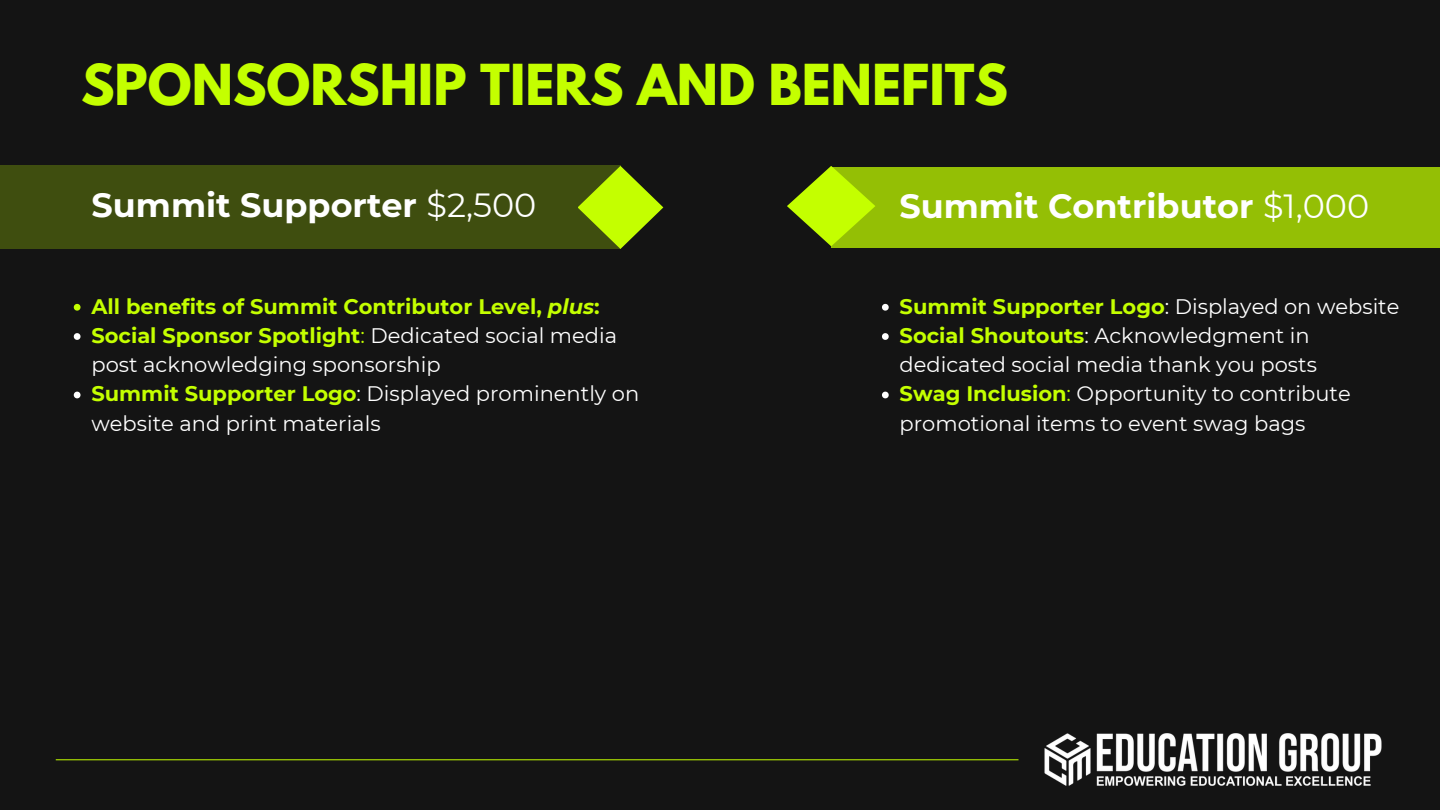
<style>
.page{position:relative;width:1440px;height:810px;background:#141414}
.page>*{position:absolute;margin:0;border:0;box-sizing:border-box;transform-origin:0 0}
.t1{font:700 50px "League Spartan";color:#c4ff00}
.t2{font:700 33.4px "Montserrat";color:#fff}
.t3{font:21px/29.2px "Montserrat";color:#fff}
.t4{font:700 21px "Montserrat";color:#c4ff00}
.s1{font-weight:400}
.s2{font-style:italic}
.s3{font-weight:700;color:#c4ff00}
.s4{color:#c4ff00}
.s5{font-weight:400;color:#fff}
</style>
<div class="page">
<hr style="left:56px;top:759px;width:963px;height:1px;background:#c4ff00">
<img style="left:1044px;top:733px;width:338px;height:53px">
<svg style="left:787px;top:166px;width:46px;height:80px"></svg>
<div style="left:831px;top:167px;width:609px;height:81px;background:#94bf05"></div>
<svg style="left:620px;top:166px;width:43px;height:83px"></svg>
<div style="left:0;top:166px;width:620px;height:83px;background:#3f4e0f"></div>
<svg style="left:74px;top:304px;width:7px;height:7px"></svg>
<svg style="left:74px;top:333px;width:7px;height:7px"></svg>
<svg style="left:74px;top:392px;width:7px;height:6px"></svg>
<svg style="left:882px;top:304px;width:7px;height:7px"></svg>
<svg style="left:882px;top:333px;width:7px;height:7px"></svg>
<svg style="left:882px;top:392px;width:7px;height:6px"></svg>
<h2 class="t1" style="left:81px;top:60px;width:929px">SPONSORSHIP TIERS AND BENEFITS</h2>
<p class="t2" style="left:92px;top:185px;width:446px">Summit Supporter <span class="s1">$2,500</span></p>
<h2 class="t4" style="left:91px;top:293px;width:510px">All benefits of Summit Contributor Level, <span class="s2">plus</span>:</h2>
<p class="t3" style="left:91px;top:321px;width:527px"><span class="s3">Social Sponsor Spotlight</span><span class="s4">:</span> Dedicated social media post acknowledging sponsorship</p>
<p class="t3" style="left:91px;top:379px;width:549px"><span class="s3">Summit Supporter Logo</span>: Displayed prominently on website and print materials</p>
<p class="t2" style="left:900px;top:186px;width:471px">Summit Contributor <span class="s1">$1,000</span></p>
<p class="t4" style="left:900px;top:293px;width:501px">Summit Supporter Logo<span class="s5">: Displayed on website</span></p>
<p class="t3" style="left:900px;top:321px;width:419px"><span class="s3">Social Shoutouts</span>: Acknowledgment in dedicated social media thank you posts</p>
<p class="t3" style="left:900px;top:379px;width:453px"><span class="s3">Swag Inclusion</span><span class="s4">:</span> Opportunity to contribute promotional items to event swag bags</p>
</div>
